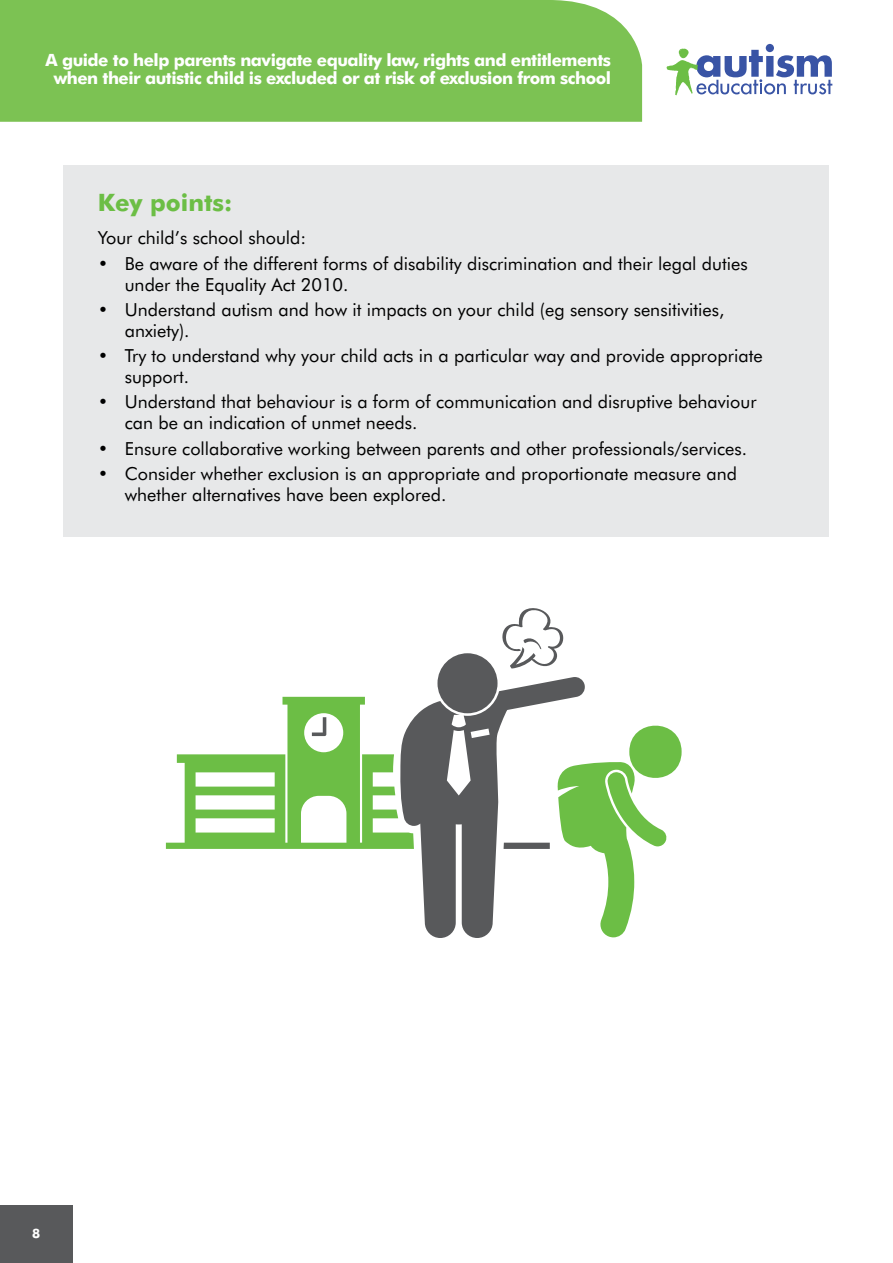
<style>
.page{position:relative;width:893px;height:1263px;background:#fff}
.page>*{position:absolute;margin:0;border:0;box-sizing:border-box;transform-origin:0 0}
.t1{font:700 24px "Futura BT";color:#6cbe45}
.t2{font:18px/21px "Futura BT";color:#000}
.t3{font:700 16.95px/17.9px "Futura BT";letter-spacing:-.03em;color:#fff;text-align:center}
.t4{font:700 12.9px "Futura BT";color:#fff}
</style>
<div class="page">
<div style="left:0;top:0;width:642px;height:122px;background:#7cc253"></div>
<div style="left:0;top:1205px;width:72px;height:58px;background:#58595b"></div>
<svg style="left:667px;top:44px;width:165px;height:51px"></svg>
<div style="left:64px;top:165px;width:765px;height:371px;background:#e7e8e9"></div>
<svg style="left:166px;top:697px;width:234px;height:152px"></svg>
<svg style="left:586px;top:725px;width:96px;height:212px"></svg>
<svg style="left:400px;top:676px;width:186px;height:262px"></svg>
<div style="left:437px;top:653px;width:60px;height:60px;background:#58595b;border-radius:50%"></div>
<svg style="left:502px;top:608px;width:62px;height:61px"></svg>
<p class="t3" style="left:46px;top:51px;width:567px">A guide to help parents navigate equality law, rights and entitlements when their autistic child is excluded or at risk of exclusion from school</p>
<h1 class="t1" style="left:98px;top:188px;width:136px">Key points:</h1>
<p class="t2" style="left:98px;top:227px;width:210px">Your child’s school should:</p>
<p class="t2" style="left:125px;top:252px;width:624px;text-indent:-27px">• Be aware of the different forms of disability discrimination and their legal duties under the Equality Act 2010.</p>
<p class="t2" style="left:125px;top:299px;width:601px;text-indent:-27px">• Understand autism and how it impacts on your child (eg sensory sensitivities, anxiety).</p>
<p class="t2" style="left:125px;top:345px;width:639px;text-indent:-27px">• Try to understand why your child acts in a particular way and provide appropriate support.</p>
<p class="t2" style="left:125px;top:391px;width:633px;text-indent:-27px">• Understand that behaviour is a form of communication and disruptive behaviour can be an indication of unmet needs.</p>
<p class="t2" style="left:98px;top:438px;width:651px">• Ensure collaborative working between parents and other professionals/services.</p>
<p class="t2" style="left:125px;top:463px;width:614px;text-indent:-27px">• Consider whether exclusion is an appropriate and proportionate measure and whether alternatives have been explored.</p>
<p class="t4" style="left:32px;top:1225px;width:10px">8</p>
</div>
